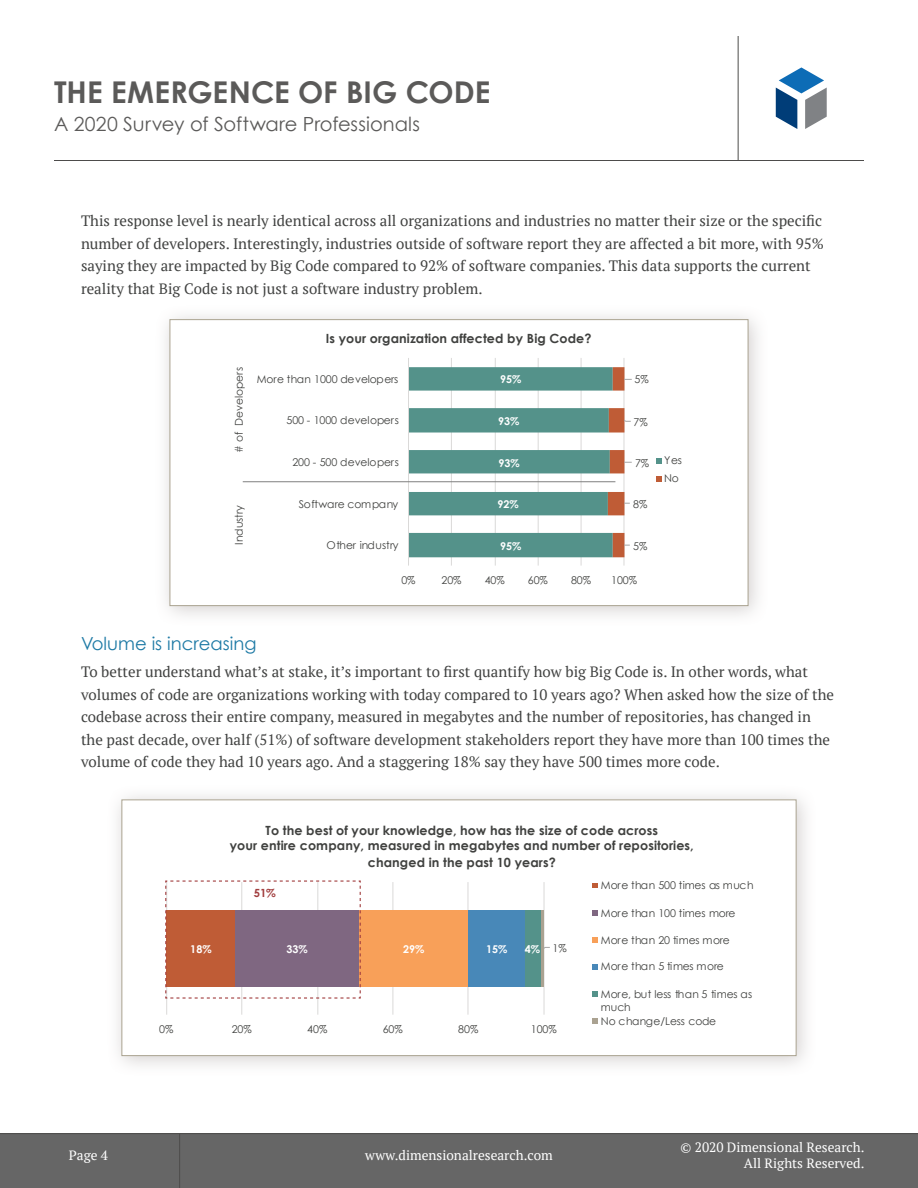
<style>
.page{position:relative;width:918px;height:1188px;background:#fff}
.page>*{position:absolute;margin:0;border:0;box-sizing:border-box;transform-origin:0 0}
.t1{font:700 30px "Century Gothic";color:#5b5a59}
.t2{font:19.5px "Century Gothic";color:#5b5a59}
.t3{font:18px "Century Gothic";color:#1e7aa5}
.t4{font:15px/22.5px "PT Serif";color:#404140}
.t5{font:13.5px/16.2px "PT Serif";color:#fff;text-align:right}
.t6{font:700 12.6px/16px "Century Gothic";letter-spacing:.01em;color:#40413f;text-align:center}
.t7{font:700 11.25px "Century Gothic";color:#a13d3e}
.t8{font:10.8px/13.6px "Century Gothic";letter-spacing:-.01em;color:#40413f}
.t9{font:700 10.8px "Century Gothic";color:#fff}
.s1{font-weight:400;color:#40413f}
</style>
<div class="page">
<div style="left:0;top:1134px;width:918px;height:54px;background:#666"></div>
<hr style="left:0;top:1133px;width:918px;height:1px;background:#4d4c4b">
<hr style="left:179px;top:1134px;width:1px;height:54px;background:#4d4c4b">
<hr style="left:54px;top:160px;width:810px;height:1px;background:#4d4c4b">
<hr style="left:738px;top:36px;width:1px;height:124px;background:#4d4c4b">
<svg style="left:776px;top:67px;width:51px;height:62px"></svg>
<div style="left:154px;top:304px;width:615px;height:323px;background:#837877;opacity:.35"></div>
<div style="left:170px;top:319px;width:578px;height:287px;background:#fff;border:1px solid #aaa390"></div>
<div style="left:106px;top:784px;width:711px;height:293px;background:#837877;opacity:.35"></div>
<div style="left:122px;top:800px;width:674px;height:256px;background:#fff;border:1px solid #aaa390"></div>
<hr style="left:451px;top:358px;width:1px;height:208px;background:#dad9d8">
<hr style="left:495px;top:358px;width:1px;height:208px;background:#dad9d8">
<hr style="left:538px;top:358px;width:1px;height:208px;background:#dad9d8">
<hr style="left:581px;top:358px;width:1px;height:208px;background:#dad9d8">
<hr style="left:624px;top:358px;width:1px;height:208px;background:#dad9d8">
<hr style="left:408px;top:358px;width:1px;height:208px;background:#dad9d8">
<svg style="left:409px;top:367px;width:223px;height:190px"></svg>
<svg style="left:656px;top:458px;width:6px;height:6px"></svg>
<svg style="left:656px;top:476px;width:6px;height:6px"></svg>
<hr style="left:243px;top:481px;width:372px;height:1px;background:#7f807f">
<hr style="left:166px;top:882px;width:1px;height:133px;background:#dad9d8">
<hr style="left:241px;top:882px;width:1px;height:133px;background:#dad9d8">
<hr style="left:317px;top:882px;width:1px;height:133px;background:#dad9d8">
<hr style="left:393px;top:882px;width:1px;height:133px;background:#dad9d8">
<hr style="left:468px;top:882px;width:1px;height:133px;background:#dad9d8">
<hr style="left:544px;top:882px;width:1px;height:133px;background:#dad9d8">
<div style="left:359px;top:911px;width:109px;height:76px;background:#f8a059"></div>
<div style="left:468px;top:911px;width:57px;height:76px;background:#4888b8"></div>
<div style="left:525px;top:911px;width:16px;height:76px;background:#54928a"></div>
<hr style="left:541px;top:911px;width:3px;height:76px;background:#aaa291">
<svg style="left:592px;top:884px;width:6px;height:4px"></svg>
<svg style="left:592px;top:910px;width:6px;height:6px"></svg>
<svg style="left:592px;top:937px;width:6px;height:6px"></svg>
<svg style="left:592px;top:964px;width:6px;height:6px"></svg>
<svg style="left:592px;top:991px;width:6px;height:6px"></svg>
<svg style="left:592px;top:1018px;width:6px;height:6px"></svg>
<svg style="left:165px;top:880px;width:196px;height:119px"></svg>
<h1 class="t1" style="left:54px;top:73px;width:438px">THE EMERGENCE OF BIG CODE</h1>
<h2 class="t2" style="left:54px;top:112px;width:368px">A 2020 Survey of Software Professionals</h2>
<p class="t4" style="left:81px;top:209px;width:744px">This response level is nearly identical across all organizations and industries no matter their size or the specific number of developers. Interestingly, industries outside of software report they are affected a bit more, with 95% saying they are impacted by Big Code compared to 92% of software companies. This data supports the current reality that Big Code is not just a software industry problem.</p>
<p class="t8" style="left:232px;top:453px;width:87px;rotate:-90deg"># of Developers</p>
<p class="t6" style="left:326px;top:330px;width:267px">Is your organization affected by Big Code?</p>
<p class="t8" style="left:257px;top:372px;width:143px">More than 1000 developers</p>
<p class="t9" style="left:500px;top:371px;width:23px">95%</p>
<p class="t8" style="left:287px;top:413px;width:114px">500 - 1000 developers</p>
<p class="t9" style="left:498px;top:413px;width:23px">93%</p>
<p class="t8" style="left:292px;top:455px;width:108px">200 - 500 developers</p>
<p class="t9" style="left:498px;top:455px;width:23px">93%</p>
<p class="t8" style="left:634px;top:372px;width:16px">5%</p>
<p class="t8" style="left:634px;top:415px;width:16px">7%</p>
<p class="t8" style="left:635px;top:456px;width:16px">7%</p>
<p class="t8" style="left:232px;top:545px;width:41px;rotate:-90deg">Industry</p>
<p class="t8" style="left:299px;top:497px;width:101px">Software company</p>
<p class="t8" style="left:327px;top:538px;width:74px">Other industry</p>
<p class="t9" style="left:498px;top:495px;width:23px">92%</p>
<p class="t9" style="left:500px;top:537px;width:23px">95%</p>
<p class="t8" style="left:633px;top:497px;width:16px">8%</p>
<p class="t8" style="left:633px;top:539px;width:16px">5%</p>
<p class="t8" style="left:401px;top:573px;width:16px">0%</p>
<p class="t8" style="left:442px;top:573px;width:22px">20%</p>
<p class="t8" style="left:485px;top:573px;width:22px">40%</p>
<p class="t8" style="left:528px;top:573px;width:22px">60%</p>
<p class="t8" style="left:571px;top:573px;width:22px">80%</p>
<p class="t8" style="left:611px;top:573px;width:27px">100%</p>
<p class="t8" style="left:664px;top:450px;width:19px;line-height:18.5px">Yes<br>No</p>
<p class="t3" style="left:81px;top:633px;width:177px">Volume is increasing</p>
<p class="t4" style="left:81px;top:660px;width:755px">To better understand what’s at stake, it’s important to first quantify how big Big Code is. In other words, what volumes of code are organizations working with today compared to 10 years ago? When asked how the size of the codebase across their entire company, measured in megabytes and the number of repositories, has changed in the past decade, over half (51%) of software development stakeholders report they have more than 100 times the volume of code they had 10 years ago. And a staggering 18% say they have 500 times more code.</p>
<p class="t5" style="left:69px;top:1147px;width:41px">Page 4</p>
<p class="t6" style="left:230px;top:822px;width:465px">To the best of your knowledge, how has the size of code across<br>your entire company, measured in megabytes and number of repositories, changed in the past 10 years?</p>
<p class="t8" style="left:601px;top:879px;width:154px">More than 500 times as much</p>
<p class="t8" style="left:601px;top:906px;width:136px">More than 100 times more</p>
<p class="t8" style="left:601px;top:933px;width:130px">More than 20 times more</p>
<p class="t8" style="left:601px;top:959px;width:125px">More than 5 times more</p>
<p class="t8" style="left:601px;top:987px;width:153px">More, but less than 5 times as much<br>No change/Less code</p>
<p class="t7" style="left:254px;top:886px;width:23px">51%</p>
<p class="t9" style="left:190px;top:941px;width:23px">18%</p>
<p class="t9" style="left:287px;top:941px;width:23px">33%</p>
<p class="t9" style="left:403px;top:941px;width:23px">29%</p>
<p class="t9" style="left:486px;top:941px;width:23px">15%</p>
<p class="t9" style="left:525px;top:941px;width:43px">4% <span class="s1">1%</span></p>
<p class="t8" style="left:159px;top:1022px;width:16px">0%</p>
<p class="t8" style="left:232px;top:1022px;width:22px">20%</p>
<p class="t8" style="left:307px;top:1022px;width:22px">40%</p>
<p class="t8" style="left:383px;top:1022px;width:22px">60%</p>
<p class="t8" style="left:458px;top:1022px;width:22px">80%</p>
<p class="t8" style="left:531px;top:1022px;width:27px">100%</p>
<p class="t5" style="left:365px;top:1147px;width:189px">www.dimensionalresearch.com</p>
<p class="t5" style="left:681px;top:1139px;width:185px">© 2020 Dimensional Research.<br>All Rights Reserved.</p>
</div>
